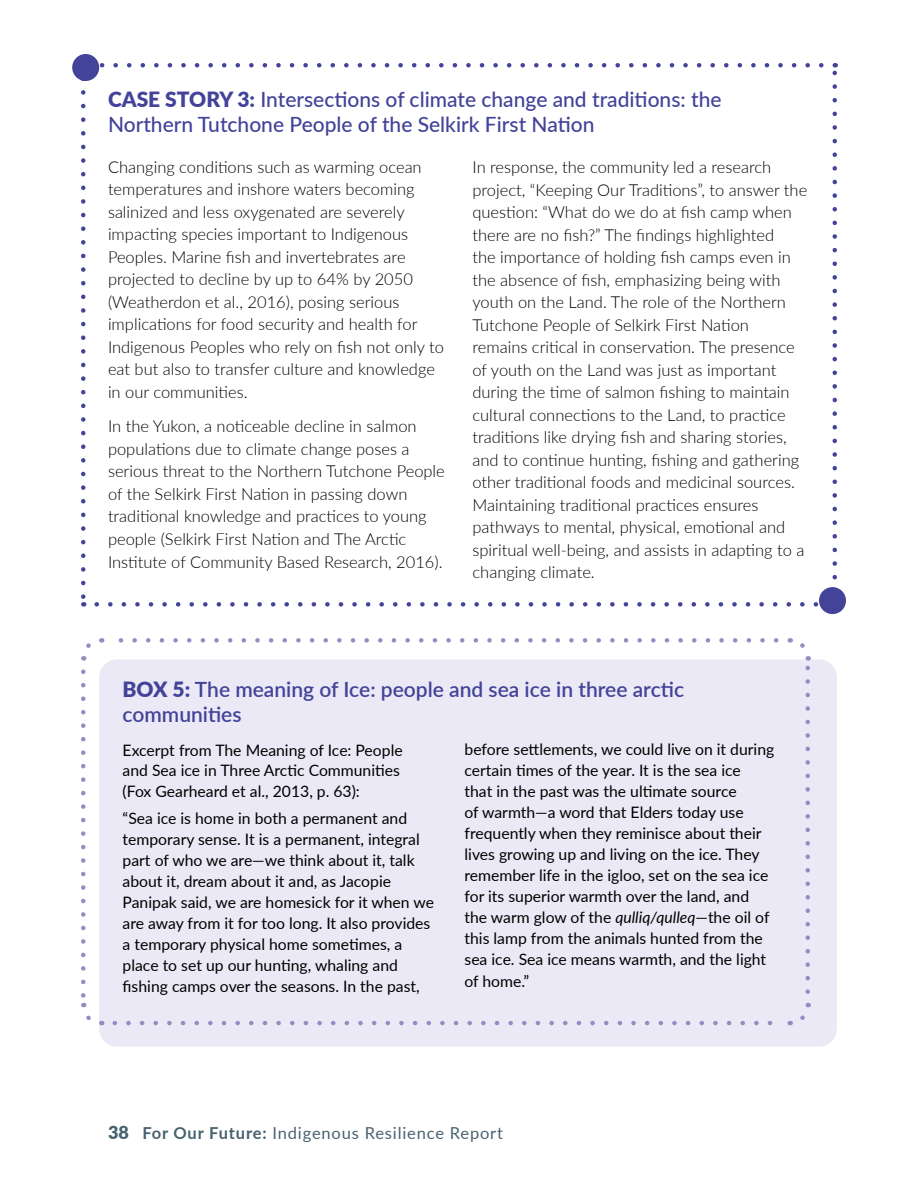
<style>
.page{position:relative;width:918px;height:1188px;background:#fff}
.page>*{position:absolute;margin:0;border:0;box-sizing:border-box;transform-origin:0 0}
.t1{font:500 21px/25.5px "Lato";color:#424399}
.t2{font:600 21px/25.5px "Lato";color:#424399}
.t3{font:300 16.5px/22.5px "Lato";color:#000}
.t4{font:16.5px "Lato";letter-spacing:.05em;color:#48626f}
.t5{font:15.75px/21px "Lato";color:#000}
.s1{font-weight:900}
.s2{font-style:italic}
.s3{font-weight:900;font-size:18px}
.s4{font-weight:700}
</style>
<div class="page">
<svg style="left:97px;top:602px;width:723px;height:5px"></svg>
<svg style="left:98px;top:63px;width:723px;height:5px"></svg>
<svg style="left:81px;top:80px;width:5px;height:527px"></svg>
<svg style="left:832px;top:63px;width:5px;height:525px"></svg>
<div style="left:99px;top:659px;width:738px;height:388px;background:#ebe9f5;border-radius:18px"></div>
<svg style="left:115px;top:1021px;width:658px;height:4px"></svg>
<svg style="left:118px;top:638px;width:658px;height:5px"></svg>
<svg style="left:81px;top:643px;width:10px;height:18px"></svg>
<svg style="left:81px;top:672px;width:21px;height:354px"></svg>
<svg style="left:790px;top:1003px;width:21px;height:22px"></svg>
<svg style="left:790px;top:638px;width:20px;height:354px"></svg>
<div style="left:819px;top:587px;width:27px;height:27px;background:#424399;border-radius:50%"></div>
<div style="left:72px;top:54px;width:27px;height:27px;background:#424399;border-radius:50%"></div>
<h4 class="t1" style="left:108px;top:86px;width:615px"><span class="s1">CASE STORY 3:</span> Intersections of climate change and traditions: the<br>Northern Tutchone People of the Selkirk First Nation</h4>
<p class="t3" style="left:108px;top:155px;width:338px">Changing conditions such as warming ocean temperatures and inshore waters becoming salinized and less oxygenated are severely impacting species important to Indigenous Peoples. Marine fish and invertebrates are projected to decline by up to 64% by 2050 (Weatherdon et al., 2016), posing serious implications for food security and health for Indigenous Peoples who rely on fish not only to eat but also to transfer culture and knowledge in our communities.</p>
<p class="t3" style="left:108px;top:415px;width:338px">In the Yukon, a noticeable decline in salmon populations due to climate change poses a serious threat to the Northern Tutchone People of the Selkirk First Nation in passing down traditional knowledge and practices to young people (Selkirk First Nation and The Arctic Institute of Community Based Research, 2016).</p>
<p class="t3" style="left:473px;top:155px;width:336px">In response, the community led a research project, “Keeping Our Traditions”, to answer the question: “What do we do at fish camp when there are no fish?” The findings highlighted<br>the importance of holding fish camps even in the absence of fish, emphasizing being with youth on the Land. The role of the Northern Tutchone People of Selkirk First Nation remains critical in conservation. The presence of youth on the Land was just as important during the time of salmon fishing to maintain cultural connections to the Land, to practice traditions like drying fish and sharing stories, and to continue hunting, fishing and gathering other traditional foods and medicinal sources.<br>Maintaining traditional practices ensures pathways to mental, physical, emotional and spiritual well-being, and assists in adapting to a changing climate.</p>
<h4 class="t2" style="left:123px;top:676px;width:563px"><span class="s1">BOX 5:</span> The meaning of Ice: people and sea ice in three arctic communities</h4>
<p class="t5" style="left:123px;top:739px;width:282px">Excerpt from The Meaning of Ice: People and Sea ice in Three Arctic Communities (Fox Gearheard et al., 2013, p. 63):</p>
<p class="t5" style="left:123px;top:808px;width:313px">“Sea ice is home in both a permanent and temporary sense. It is a permanent, integral part of who we are—we think about it, talk about it, dream about it and, as Jacopie Panipak said, we are homesick for it when we are away from it for too long. It also provides a temporary physical home sometimes, a place to set up our hunting, whaling and fishing camps over the seasons. In the past,</p>
<p class="t5" style="left:465px;top:739px;width:311px">before settlements, we could live on it during certain times of the year. It is the sea ice<br>that in the past was the ultimate source<br>of warmth—a word that Elders today use frequently when they reminisce about their lives growing up and living on the ice. They remember life in the igloo, set on the sea ice for its superior warmth over the land, and the warm glow of the <span class="s2">qulliq/qulleq</span>—the oil of this lamp from the animals hunted from the sea ice. Sea ice means warmth, and the light of home.”</p>
<p class="t4" style="left:108px;top:1122px;width:397px"><span class="s3">38</span> <span class="s4">For Our Future:</span> Indigenous Resilience Report</p>
</div>
